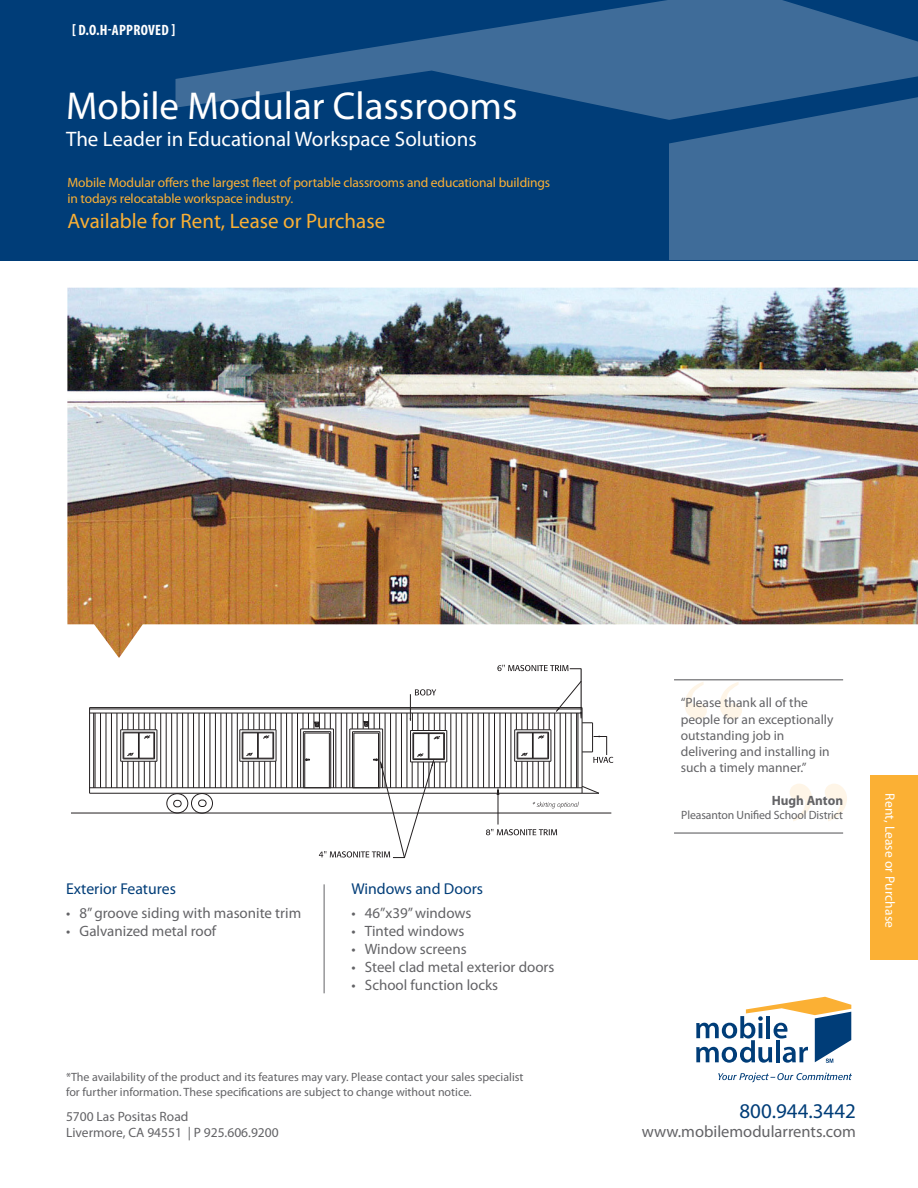
<style>
.page{position:relative;width:918px;height:1188px;background:#fff}
.page>*{position:absolute;margin:0;border:0;box-sizing:border-box;transform-origin:0 0}
.t1{font:150px "Times New Roman";color:#fef5e7}
.t2{font:39px "Myriad Pro";color:#fff}
.t3{font:21px "Myriad Pro";color:#fff}
.t4{font:21px "Myriad Pro";color:#fbb034}
.t5{font:21px "Myriad Pro";color:#003d78}
.t6{font:16.5px "Myriad Pro";color:#636366}
.t7{font:15.75px "Myriad Pro";color:#003d78}
.Main_Style_2{font:15px "Myriad Pro";color:#636366}
.t8{font:700 condensed 15px "Myriad Pro";letter-spacing:.02em;color:#fff}
.t9{font:13.5px/16.2px "Myriad Pro";color:#636366}
.t10{font:13.5px "Myriad Pro";letter-spacing:-.01em;color:#fbb034}
.t11{font:13.5px "Myriad Pro";letter-spacing:.01em;color:#fff}
.t12{font:700 13.5px "Myriad Pro";color:#636366}
.t13{font:12px "Myriad Pro";color:#636366}
</style>
<div class="page">
<div style="left:0;top:0;width:918px;height:260px;background:#003d78"></div>
<div style="left:871px;top:775px;width:47px;height:185px;background:#fbb034"></div>
<div style="left:669px;top:120px;width:249px;height:140px;background:#3f6c99"></div>
<svg style="left:176px;top:0;width:742px;height:120px;fill:#3f6c99"></svg>
<svg style="left:718px;top:1073px;width:134px;height:9px"></svg>
<svg style="left:696px;top:997px;width:155px;height:66px"></svg>
<hr style="left:674px;top:679px;width:169px;height:1px;background:#636366">
<hr style="left:674px;top:832px;width:169px;height:2px;background:#636366">
<img style="left:67px;top:288px;width:851px;height:370px">
<hr style="left:324px;top:884px;width:1px;height:109px;background:#636366">
<hr style="left:89px;top:708px;width:1px;height:85px;background:#231f20">
<hr style="left:582px;top:708px;width:1px;height:85px;background:#231f20">
<hr style="left:578px;top:713px;width:1px;height:75px;background:#231f20">
<hr style="left:93px;top:713px;width:1px;height:75px;background:#231f20">
<hr style="left:90px;top:709px;width:492px;height:1px;background:#231f20">
<hr style="left:90px;top:713px;width:492px;height:1px;background:#231f20">
<hr style="left:90px;top:788px;width:492px;height:1px;background:#231f20">
<hr style="left:90px;top:793px;width:492px;height:1px;background:#231f20">
<hr style="left:276px;top:730px;width:1px;height:31px;background:#231f20">
<hr style="left:240px;top:761px;width:36px;height:1px;background:#231f20">
<hr style="left:240px;top:730px;width:1px;height:31px;background:#231f20">
<hr style="left:240px;top:730px;width:36px;height:1px;background:#231f20">
<hr style="left:447px;top:731px;width:1px;height:31px;background:#231f20">
<hr style="left:411px;top:762px;width:36px;height:1px;background:#231f20">
<hr style="left:411px;top:730px;width:36px;height:1px;background:#231f20">
<hr style="left:551px;top:730px;width:1px;height:31px;background:#231f20">
<hr style="left:515px;top:761px;width:36px;height:1px;background:#231f20">
<hr style="left:514px;top:730px;width:1px;height:31px;background:#231f20">
<hr style="left:515px;top:730px;width:36px;height:1px;background:#231f20">
<hr style="left:157px;top:730px;width:1px;height:31px;background:#231f20">
<hr style="left:121px;top:761px;width:36px;height:1px;background:#231f20">
<hr style="left:120px;top:730px;width:1px;height:31px;background:#231f20">
<hr style="left:121px;top:730px;width:36px;height:1px;background:#231f20">
<hr style="left:301px;top:729px;width:32px;height:1px;background:#231f20">
<hr style="left:300px;top:729px;width:1px;height:59px;background:#231f20">
<hr style="left:576px;top:713px;width:1px;height:75px;background:#231f20">
<hr style="left:571px;top:713px;width:1px;height:75px;background:#231f20">
<hr style="left:565px;top:713px;width:1px;height:75px;background:#231f20">
<hr style="left:560px;top:713px;width:1px;height:75px;background:#231f20">
<hr style="left:554px;top:713px;width:1px;height:75px;background:#231f20">
<svg style="left:516px;top:713px;width:34px;height:75px"></svg>
<hr style="left:511px;top:713px;width:1px;height:75px;background:#231f20">
<hr style="left:505px;top:713px;width:1px;height:75px;background:#231f20">
<hr style="left:500px;top:713px;width:1px;height:75px;background:#231f20">
<hr style="left:494px;top:713px;width:1px;height:75px;background:#231f20">
<hr style="left:489px;top:713px;width:1px;height:75px;background:#231f20">
<hr style="left:483px;top:713px;width:1px;height:75px;background:#231f20">
<hr style="left:478px;top:713px;width:1px;height:75px;background:#231f20">
<hr style="left:472px;top:713px;width:1px;height:75px;background:#231f20">
<hr style="left:467px;top:713px;width:1px;height:75px;background:#231f20">
<hr style="left:461px;top:713px;width:1px;height:75px;background:#231f20">
<hr style="left:456px;top:713px;width:1px;height:75px;background:#231f20">
<hr style="left:297px;top:713px;width:1px;height:75px;background:#231f20">
<hr style="left:292px;top:713px;width:1px;height:75px;background:#231f20">
<hr style="left:286px;top:713px;width:1px;height:75px;background:#231f20">
<hr style="left:281px;top:713px;width:1px;height:75px;background:#231f20">
<hr style="left:117px;top:713px;width:1px;height:75px;background:#231f20">
<hr style="left:111px;top:713px;width:1px;height:75px;background:#231f20">
<hr style="left:106px;top:713px;width:1px;height:75px;background:#231f20">
<hr style="left:100px;top:713px;width:1px;height:75px;background:#231f20">
<hr style="left:204px;top:713px;width:1px;height:75px;background:#231f20">
<hr style="left:210px;top:713px;width:1px;height:75px;background:#231f20">
<hr style="left:215px;top:713px;width:1px;height:75px;background:#231f20">
<hr style="left:221px;top:713px;width:1px;height:75px;background:#231f20">
<hr style="left:226px;top:713px;width:1px;height:75px;background:#231f20">
<hr style="left:232px;top:713px;width:1px;height:75px;background:#231f20">
<hr style="left:95px;top:713px;width:1px;height:75px;background:#231f20">
<hr style="left:182px;top:713px;width:1px;height:75px;background:#231f20">
<hr style="left:188px;top:713px;width:1px;height:75px;background:#231f20">
<hr style="left:193px;top:713px;width:1px;height:75px;background:#231f20">
<hr style="left:160px;top:713px;width:1px;height:75px;background:#231f20">
<hr style="left:166px;top:713px;width:1px;height:75px;background:#231f20">
<hr style="left:171px;top:713px;width:1px;height:75px;background:#231f20">
<hr style="left:177px;top:713px;width:1px;height:75px;background:#231f20">
<svg style="left:122px;top:713px;width:34px;height:75px"></svg>
<hr style="left:199px;top:713px;width:1px;height:75px;background:#231f20">
<hr style="left:237px;top:713px;width:1px;height:75px;background:#231f20">
<hr style="left:90px;top:707px;width:492px;height:1px;background:#231f20">
<svg style="left:242px;top:713px;width:34px;height:75px"></svg>
<hr style="left:451px;top:714px;width:1px;height:74px;background:#231f20">
<div style="left:167px;top:794px;width:21px;height:19px;border:1px solid #231f20;border-radius:50%"></div>
<div style="left:173px;top:800px;width:8px;height:7px;border:1px solid #231f20;border-radius:3px"></div>
<div style="left:191px;top:793px;width:22px;height:20px;border:1px solid #231f20;border-radius:50%"></div>
<div style="left:198px;top:800px;width:8px;height:7px;border:1px solid #231f20;border-radius:3px"></div>
<hr style="left:71px;top:813px;width:540px;height:1px;background:#231f20">
<svg style="left:581px;top:786px;width:18px;height:8px"></svg>
<hr style="left:581px;top:669px;width:1px;height:49px;background:#231f20">
<svg style="left:497px;top:665px;width:84px;height:6px"></svg>
<svg style="left:533px;top:802px;width:46px;height:6px"></svg>
<hr style="left:498px;top:790px;width:1px;height:35px;background:#231f20">
<svg style="left:486px;top:829px;width:71px;height:6px"></svg>
<svg style="left:303px;top:689px;width:143px;height:170px"></svg>
<svg style="left:556px;top:680px;width:57px;height:83px"></svg>
<p class="t8" style="left:72px;top:21px;width:105px">[ D.O.H-APPROVED ]</p>
<p class="t2" style="left:66px;top:82px;width:453px">Mobile Modular Classrooms</p>
<p class="t3" style="left:66px;top:126px;width:412px">The Leader in Educational Workspace Solutions</p>
<p class="t10" style="left:67px;top:174px;width:484px">Mobile Modular offers the largest fleet of portable classrooms and educational buildings</p>
<p class="t10" style="left:67px;top:190px;width:228px">in todays relocatable workspace industry.</p>
<p class="t4" style="left:67px;top:208px;width:319px">Available for Rent, Lease or Purchase</p>
<p class="t7" style="left:66px;top:879px;width:111px">Exterior Features</p>
<p class="Main_Style_2" style="left:66px;top:904px;width:237px">• 8” groove siding with masonite trim</p>
<p class="Main_Style_2" style="left:66px;top:922px;width:152px">• Galvanized metal roof</p>
<p class="t7" style="left:351px;top:879px;width:133px">Windows and Doors</p>
<p class="Main_Style_2" style="left:351px;top:904px;width:122px">• 46”x39” windows</p>
<p class="Main_Style_2" style="left:351px;top:922px;width:114px">• Tinted windows</p>
<p class="Main_Style_2" style="left:351px;top:940px;width:117px">• Window screens</p>
<p class="Main_Style_2" style="left:351px;top:958px;width:205px">• Steel clad metal exterior doors</p>
<p class="Main_Style_2" style="left:351px;top:976px;width:148px">• School function locks</p>
<p class="t13" style="left:66px;top:1070px;width:459px">*The availability of the product and its features may vary. Please contact your sales specialist</p>
<p class="t13" style="left:66px;top:1084px;width:407px">for further information. These specifications are subject to change without notice.</p>
<p class="t9" style="left:66px;top:1108px;width:124px">5700 Las Positas Road</p>
<p class="t9" style="left:66px;top:1124px;width:214px">Livermore, CA 94551 | P 925.606.9200</p>
<p class="t1" style="left:680px;top:632px;width:68px">“</p>
<p class="t9" style="left:681px;top:695px;width:154px">“Please thank all of the people for an exceptionally outstanding job in delivering and installing in such a timely manner.”</p>
<p class="t12" style="left:772px;top:791px;width:73px">Hugh Anton</p>
<p class="t13" style="left:681px;top:808px;width:163px">Pleasanton Unified School District</p>
<p class="t1" style="left:785px;top:734px;width:68px">”</p>
<p class="t11" style="left:898px;top:793px;width:136px;rotate:90deg">Rent, Lease or Purchase</p>
<p class="t5" style="left:740px;top:1098px;width:118px">800.944.3442</p>
<p class="t6" style="left:642px;top:1122px;width:216px">www.mobilemodularrents.com</p>
</div>
